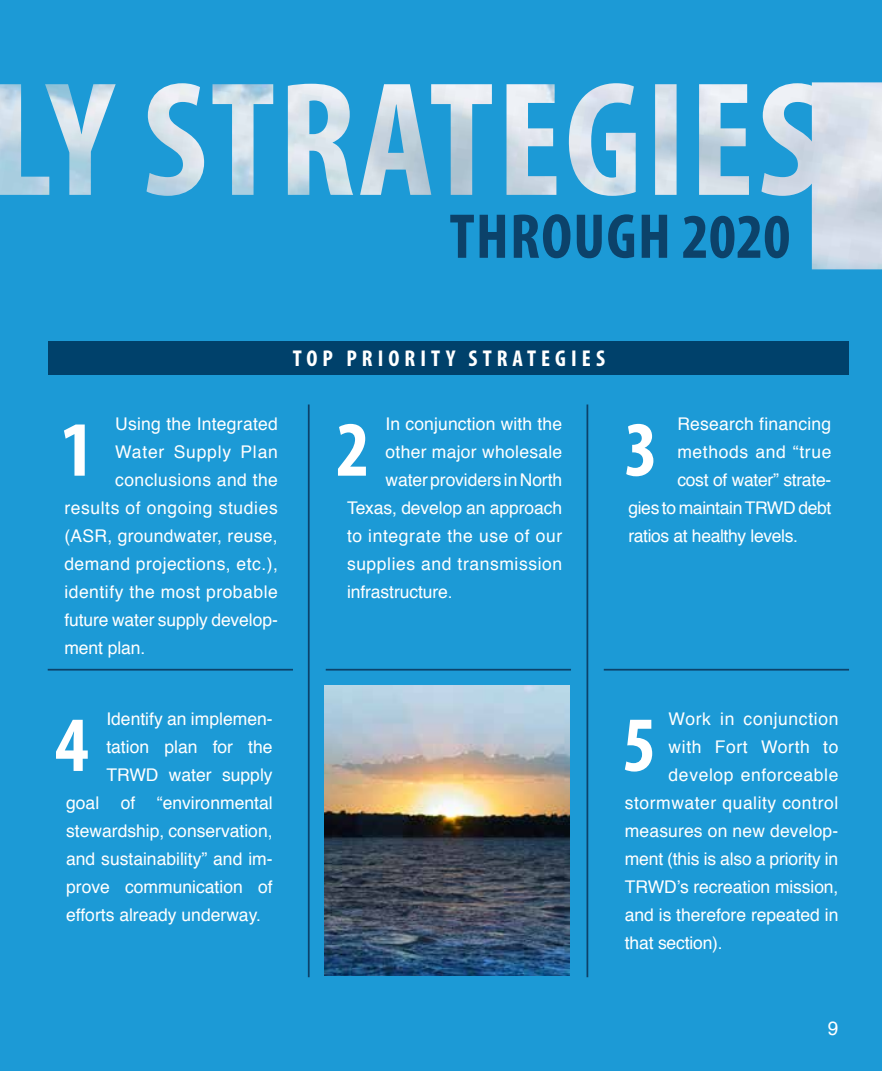
<style>
.page{position:relative;width:882px;height:1071px;background:#1c9ad6}
.page>*{position:absolute;margin:0;border:0;box-sizing:border-box;transform-origin:0 0}
.t1{font:700 condensed 78.75px "Myriad Pro";color:#fff}
.t2{font:700 condensed 63.88px "Myriad Pro";letter-spacing:.02em;color:#0c426a}
.t3{font:700 condensed 22.93px "Myriad Pro";letter-spacing:.22em;color:#fff}
.t4{font:19.25px "Helvetica";color:#fff}
.t5{font:17.5px "Helvetica";color:#fff}
.t6{font:17.5px "Helvetica";letter-spacing:.035em;color:#fff}
.t7{font:17.5px "Helvetica";letter-spacing:.03em;color:#fff}
.t8{font:17.5px "Helvetica";letter-spacing:-.02em;color:#fff}
.t9{font:17.5px "Helvetica";letter-spacing:.025em;color:#fff}
.t10{font:17.5px "Helvetica";letter-spacing:.045em;color:#fff}
</style>
<div class="page">
<img style="left:0;top:82px;width:882px;height:187px">
<div style="left:49px;top:341px;width:800px;height:34px;background:#00416b"></div>
<img style="left:324px;top:686px;width:245px;height:290px">
<hr style="left:48px;top:669px;width:245px;height:2px;background:#0c426a">
<hr style="left:326px;top:669px;width:245px;height:2px;background:#0c426a">
<hr style="left:604px;top:669px;width:245px;height:2px;background:#0c426a">
<hr style="left:308px;top:405px;width:2px;height:572px;background:#0c426a">
<hr style="left:587px;top:405px;width:1px;height:572px;background:#0c426a">
<h2 class="t2" style="left:450px;top:201px;width:342px">THROUGH 2020</h2>
<h3 class="t3" style="left:293px;top:345px;width:314px">TOP PRIORITY STRATEGIES</h3>
<p class="t5" style="left:115px;top:410px;width:164px">Using the Integrated</p>
<p class="t10" style="left:115px;top:438px;width:164px">Water Supply Plan</p>
<p class="t9" style="left:115px;top:466px;width:164px">conclusions and the</p>
<p class="t6" style="left:64px;top:494px;width:215px">results of ongoing studies</p>
<p class="t5" style="left:64px;top:522px;width:215px">(ASR, groundwater, reuse,</p>
<p class="t7" style="left:64px;top:550px;width:215px">demand projections, etc.),</p>
<p class="t7" style="left:64px;top:578px;width:215px">identify the most probable</p>
<p class="t5" style="left:64px;top:606px;width:215px">future water supply develop-</p>
<p class="t5" style="left:64px;top:634px;width:82px">ment plan.</p>
<h1 class="t1" style="left:60px;top:406px;width:35px">1</h1>
<h1 class="t1" style="left:336px;top:406px;width:35px">2</h1>
<p class="t5" style="left:677px;top:410px;width:155px">Research financing</p>
<p class="t5" style="left:386px;top:410px;width:178px">In conjunction with the</p>
<p class="t5" style="left:386px;top:438px;width:178px">other major wholesale</p>
<p class="t5" style="left:386px;top:466px;width:178px">water providers in North</p>
<p class="t5" style="left:347px;top:494px;width:217px">Texas, develop an approach</p>
<p class="t6" style="left:347px;top:522px;width:217px">to integrate the use of our</p>
<p class="t6" style="left:347px;top:550px;width:217px">supplies and transmission</p>
<p class="t5" style="left:347px;top:578px;width:107px">infrastructure.</p>
<h1 class="t1" style="left:624px;top:406px;width:35px">3</h1>
<p class="t6" style="left:677px;top:438px;width:156px">methods and “true</p>
<p class="t5" style="left:677px;top:466px;width:155px">cost of water” strate-</p>
<p class="t8" style="left:628px;top:494px;width:204px">gies to maintain TRWD debt</p>
<p class="t8" style="left:628px;top:522px;width:171px">ratios at healthy levels.</p>
<p class="t5" style="left:106px;top:705px;width:168px">Identify an implemen-</p>
<p class="t5" style="left:106px;top:733px;width:168px">tation plan for the</p>
<p class="t5" style="left:106px;top:761px;width:168px">TRWD water supply</p>
<p class="t5" style="left:66px;top:789px;width:208px">goal of “environmental</p>
<p class="t5" style="left:66px;top:817px;width:208px">stewardship, conservation,</p>
<p class="t5" style="left:66px;top:845px;width:208px">and sustainability” and im-</p>
<p class="t5" style="left:66px;top:873px;width:208px">prove communication of</p>
<p class="t5" style="left:66px;top:901px;width:196px">efforts already underway.</p>
<h1 class="t1" style="left:55px;top:701px;width:35px">4</h1>
<p class="t6" style="left:669px;top:705px;width:171px">Work in conjunction</p>
<p class="t6" style="left:669px;top:733px;width:171px">with Fort Worth to</p>
<p class="t6" style="left:669px;top:761px;width:171px">develop enforceable</p>
<p class="t7" style="left:625px;top:789px;width:215px">stormwater quality control</p>
<p class="t5" style="left:625px;top:817px;width:215px">measures on new develop-</p>
<p class="t5" style="left:625px;top:845px;width:215px">ment (this is also a priority in</p>
<p class="t5" style="left:625px;top:873px;width:215px">TRWD’s recreation mission,</p>
<p class="t5" style="left:625px;top:901px;width:215px">and is therefore repeated in</p>
<p class="t5" style="left:625px;top:929px;width:99px">that section).</p>
<h1 class="t1" style="left:623px;top:701px;width:35px">5</h1>
<p class="t4" style="left:828px;top:1014px;width:12px">9</p>
</div>
